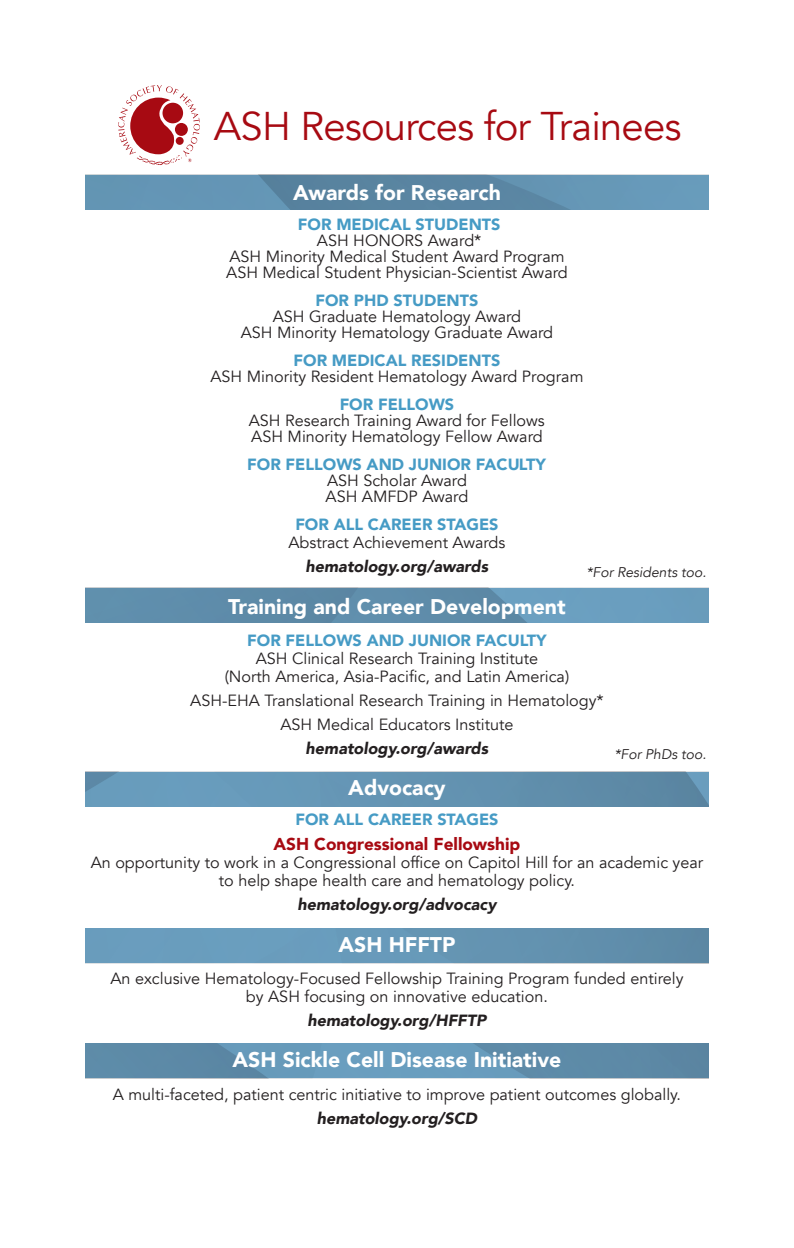
<style>
.page{position:relative;width:794px;height:1248px;background:#fff}
.page>*{position:absolute;margin:0;border:0;box-sizing:border-box;transform-origin:0 0}
.t1{font:40px "Avenir";letter-spacing:-.02em;color:#a70a12}
.t2{font:900 21.2px "Avenir";color:#fff}
.t3{font:900 17.2px "Avenir";color:#a70a12}
.t4{font:16.2px/16px "Avenir";color:#231f20;text-align:center}
.t5{font:900 16.2px "Avenir";color:#469bc5}
.t6{font:italic 900 16.2px "Avenir";color:#231f20}
.t7{font:italic 14px "Avenir";color:#231f20}
</style>
<div class="page">
<svg style="left:87px;top:771px;width:620px;height:35px;background:#6695b3"></svg>
<svg style="left:87px;top:587px;width:620px;height:35px;background:#6593b1"></svg>
<svg style="left:87px;top:175px;width:620px;height:34px;background:#5f8ead"></svg>
<svg style="left:87px;top:928px;width:620px;height:35px;background:#6596b5"></svg>
<svg style="left:87px;top:1043px;width:620px;height:35px;background:#6191af"></svg>
<svg style="left:118px;top:87px;width:82px;height:78px"></svg>
<h1 class="t1" style="left:214px;top:102px;width:469px">ASH Resources for Trainees</h1>
<h2 class="t2" style="left:293px;top:175px;width:209px">Awards for Research</h2>
<p class="t5" style="left:298px;top:211px;width:204px">FOR MEDICAL STUDENTS</p>
<p class="t4" style="left:226px;top:233px;width:343px">ASH HONORS Award*<br>ASH Minority Medical Student Award Program<br>ASH Medical Student Physician-Scientist Award</p>
<p class="t5" style="left:315px;top:287px;width:164px">FOR PHD STUDENTS</p>
<p class="t4" style="left:241px;top:309px;width:314px">ASH Graduate Hematology Award<br>ASH Minority Hematology Graduate Award</p>
<p class="t5" style="left:293px;top:347px;width:208px">FOR MEDICAL RESIDENTS</p>
<p class="t4" style="left:210px;top:369px;width:374px">ASH Minority Resident Hematology Award Program</p>
<p class="t5" style="left:340px;top:391px;width:116px">FOR FELLOWS</p>
<p class="t4" style="left:249px;top:413px;width:297px;text-align:left">ASH Research Training Award for Fellows<br>ASH Minority Hematology Fellow Award</p>
<p class="t5" style="left:247px;top:451px;width:300px">FOR FELLOWS AND JUNIOR FACULTY</p>
<p class="t4" style="left:326px;top:473px;width:144px;text-align:left">ASH Scholar Award<br>ASH AMFDP Award</p>
<p class="t5" style="left:295px;top:511px;width:205px">FOR ALL CAREER STAGES</p>
<p class="t4" style="left:288px;top:535px;width:218px">Abstract Achievement Awards</p>
<p class="t6" style="left:305px;top:553px;width:184px">hematology.org/awards</p>
<h2 class="t2" style="left:228px;top:588px;width:339px">Training and Career Development</h2>
<p class="t5" style="left:247px;top:626px;width:301px">FOR FELLOWS AND JUNIOR FACULTY</p>
<p class="t4" style="left:225px;top:649px;width:346px;line-height:18px">ASH Clinical Research Training Institute<br>(North America, Asia-Pacific, and Latin America)</p>
<p class="t4" style="left:190px;top:688px;width:415px;line-height:24px">ASH-EHA Translational Research Training in Hematology*<br>ASH Medical Educators Institute</p>
<p class="t6" style="left:306px;top:734px;width:184px">hematology.org/awards</p>
<h2 class="t2" style="left:348px;top:769px;width:99px">Advocacy</h2>
<p class="t5" style="left:295px;top:805px;width:205px">FOR ALL CAREER STAGES</p>
<p class="t3" style="left:273px;top:829px;width:248px">ASH Congressional Fellowship</p>
<p class="t4" style="left:91px;top:854px;width:614px;line-height:18px">An opportunity to work in a Congressional office on Capitol Hill for an academic year to help shape health care and hematology policy.</p>
<p class="t6" style="left:297px;top:891px;width:200px">hematology.org/advocacy</p>
<h2 class="t2" style="left:338px;top:926px;width:119px">ASH HFFTP</h2>
<p class="t4" style="left:110px;top:969px;width:574px;line-height:18px">An exclusive Hematology-Focused Fellowship Training Program funded entirely by ASH focusing on innovative education.</p>
<p class="t6" style="left:307px;top:1006px;width:180px">hematology.org/HFFTP</p>
<h2 class="t2" style="left:233px;top:1041px;width:330px">ASH Sickle Cell Disease Initiative</h2>
<p class="t4" style="left:113px;top:1086px;width:570px">A multi-faceted, patient centric initiative to improve patient outcomes globally.</p>
<p class="t6" style="left:317px;top:1104px;width:162px">hematology.org/SCD</p>
<p class="t7" style="left:586px;top:563px;width:122px">*For Residents too.</p>
<p class="t7" style="left:614px;top:746px;width:94px">*For PhDs too.</p>
</div>
